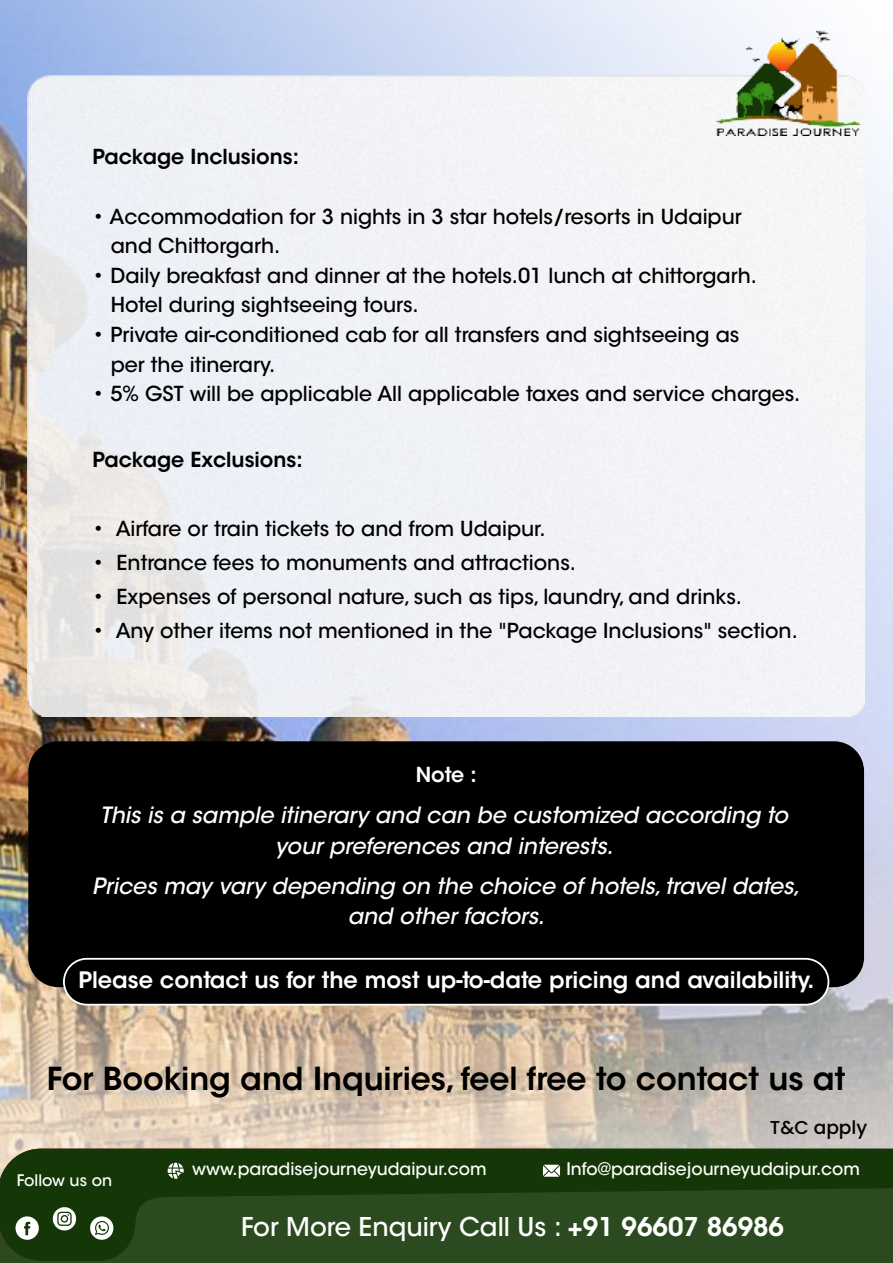
<style>
.page{position:relative;width:893px;height:1263px;background:#fff}
.page>*{position:absolute;margin:0;border:0;box-sizing:border-box;transform-origin:0 0}
.t1{font:600 31.5px "ITC Avant Garde Std";letter-spacing:-.005em;color:#000}
.t2{font:500 25.65px "ITC Avant Garde Std";color:#fff}
.t3{font:600 22.5px "ITC Avant Garde Std";color:#fff}
.t4{font:italic 500 22.35px/30.8px "ITC Avant Garde Std";color:#fff;text-align:center}
.t5{font:500 20.55px/29.7px "ITC Avant Garde Std";color:#000}
.t6{font:600 20.55px "ITC Avant Garde Std";color:#000}
.t7{font:600 20.55px "ITC Avant Garde Std";color:#fff}
.t8{font:500 18.6px "Poppins";color:#000}
.t9{font:500 17.25px "ITC Avant Garde Std";color:#fff}
.t10{font:500 15.75px "ITC Avant Garde Std";color:#fff}
.s1{font-weight:600}
</style>
<div class="page">
<img style="left:0;top:0;width:893px;height:807px">
<svg style="left:0;top:807px;width:893px;height:329px;background:#cbbdac"></svg>
<img style="left:0;top:1136px;width:587px;height:13px">
<img style="left:587px;top:1136px;width:306px;height:13px">
<svg style="left:0;top:1149px;width:893px;height:112px;background:#214114"></svg>
<svg style="left:90px;top:1216px;width:23px;height:24px"></svg>
<svg style="left:53px;top:1207px;width:23px;height:23px"></svg>
<svg style="left:16px;top:1216px;width:23px;height:24px"></svg>
<svg style="left:543px;top:1165px;width:17px;height:12px"></svg>
<svg style="left:168px;top:1163px;width:16px;height:16px"></svg>
<img style="left:28px;top:75px;width:837px;height:641px">
<div style="left:28px;top:741px;width:836px;height:246px;background:#000;border-radius:30px"></div>
<div style="left:63px;top:958px;width:766px;height:47px;background:#000;border:2px solid #fff;border-radius:23px"></div>
<img style="left:712px;top:29px;width:152px;height:106px">
<p class="t6" style="left:93px;top:143px;width:208px">Package Inclusions:</p>
<p class="t5" style="left:111px;top:201px;width:632px;text-indent:-18px">• Accommodation for 3 nights in 3 star hotels/resorts in Udaipur and Chittorgarh.</p>
<p class="t5" style="left:111px;top:261px;width:648px;text-indent:-18px">• Daily breakfast and dinner at the hotels.01 lunch at chittorgarh.<br>Hotel during sightseeing tours.</p>
<p class="t5" style="left:111px;top:320px;width:630px;text-indent:-18px">• Private air-conditioned cab for all transfers and sightseeing as per the itinerary.</p>
<p class="t5" style="left:93px;top:379px;width:709px">• 5% GST will be applicable All applicable taxes and service charges.</p>
<p class="t6" style="left:93px;top:447px;width:212px">Package Exclusions:</p>
<p class="t5" style="left:93px;top:514px;width:455px">• Airfare or train tickets to and from Udaipur.</p>
<p class="t5" style="left:93px;top:548px;width:485px">• Entrance fees to monuments and attractions.</p>
<p class="t5" style="left:93px;top:582px;width:651px">• Expenses of personal nature, such as tips, laundry, and drinks.</p>
<p class="t5" style="left:93px;top:616px;width:707px">• Any other items not mentioned in the "Package Inclusions" section.</p>
<p class="t7" style="left:416px;top:762px;width:63px">Note :</p>
<p class="t4" style="left:100px;top:800px;width:689px">This is a sample itinerary and can be customized according to your preferences and interests.</p>
<p class="t4" style="left:92px;top:870px;width:709px">Prices may vary depending on the choice of hotels, travel dates, and other factors.</p>
<p class="t3" style="left:78px;top:965px;width:737px">Please contact us for the most up-to-date pricing and availability.</p>
<h1 class="t1" style="left:47px;top:1058px;width:800px">For Booking and Inquiries, feel free to contact us at</h1>
<p class="t10" style="left:17px;top:1171px;width:97px">Follow us on</p>
<p class="t8" style="left:770px;top:1117px;width:99px">T&amp;C apply</p>
<p class="t9" style="left:192px;top:1158px;width:296px">www.paradisejourneyudaipur.com</p>
<p class="t9" style="left:566px;top:1158px;width:295px">Info@paradisejourneyudaipur.com</p>
<p class="t2" style="left:241px;top:1210px;width:544px">For More Enquiry Call Us : <span class="s1">+91 96607 86986</span></p>
</div>
